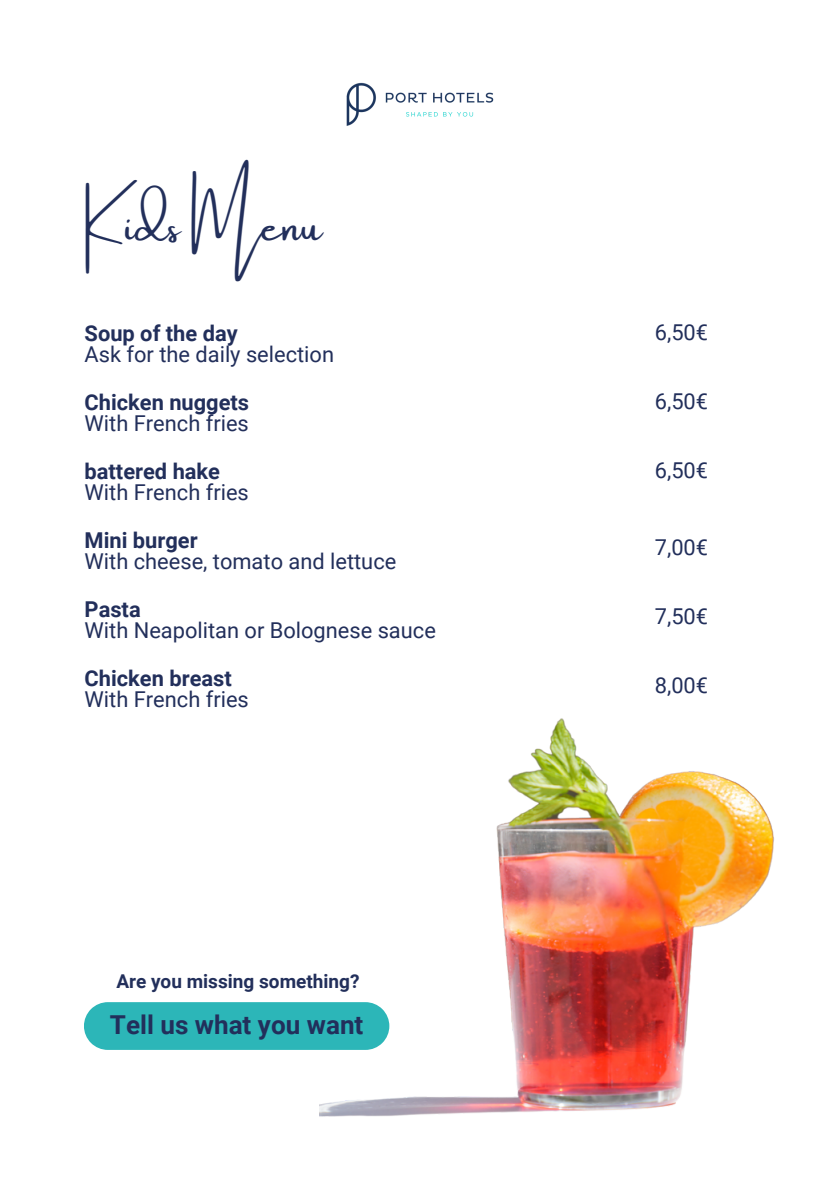
<style>
.page{position:relative;width:839px;height:1191px;background:#fff}
.page>*{position:absolute;margin:0;border:0;box-sizing:border-box;transform-origin:0 0}
.t1{font:44px "Amsterdam One";color:#222f5b}
.t2{font:700 26px "Roboto";color:#222f5b}
.t3{font:21.8px "Roboto";color:#222f5b}
.t4{font:700 21.8px "Roboto";color:#222f5b}
.t5{font:700 19px "Roboto";color:#222f5b}
</style>
<div class="page">
<img style="left:346px;top:82px;width:148px;height:44px">
<div style="left:84px;top:1002px;width:235px;height:47px;background:#2cb6b8"></div>
<img style="left:319px;top:718px;width:455px;height:399px">
<p class="t1" style="left:84px;top:202px;width:240px">Kids Menu</p>
<p class="t4" style="left:85px;top:321px;width:155px">Soup of the day</p>
<p class="t3" style="left:85px;top:342px;width:251px">Ask for the daily selection</p>
<p class="t4" style="left:85px;top:390px;width:166px">Chicken nuggets</p>
<p class="t3" style="left:85px;top:411px;width:166px">With French fries</p>
<p class="t4" style="left:85px;top:459px;width:137px">battered hake</p>
<p class="t3" style="left:85px;top:480px;width:166px">With French fries</p>
<p class="t4" style="left:85px;top:528px;width:114px">Mini burger</p>
<p class="t3" style="left:85px;top:549px;width:313px">With cheese, tomato and lettuce</p>
<p class="t4" style="left:85px;top:597px;width:58px">Pasta</p>
<p class="t3" style="left:85px;top:618px;width:353px">With Neapolitan or Bolognese sauce</p>
<p class="t4" style="left:85px;top:666px;width:149px">Chicken breast</p>
<p class="t3" style="left:85px;top:687px;width:166px">With French fries</p>
<p class="t5" style="left:116px;top:970px;width:245px">Are you missing something?</p>
<p class="t2" style="left:110px;top:1010px;width:255px">Tell us what you want</p>
<p class="t3" style="left:654px;top:320px;width:55px">6,50€</p>
<p class="t3" style="left:654px;top:389px;width:55px">6,50€</p>
<p class="t3" style="left:654px;top:458px;width:55px">6,50€</p>
<p class="t3" style="left:654px;top:535px;width:55px">7,00€</p>
<p class="t3" style="left:654px;top:604px;width:55px">7,50€</p>
<p class="t3" style="left:654px;top:673px;width:55px">8,00€</p>
</div>
